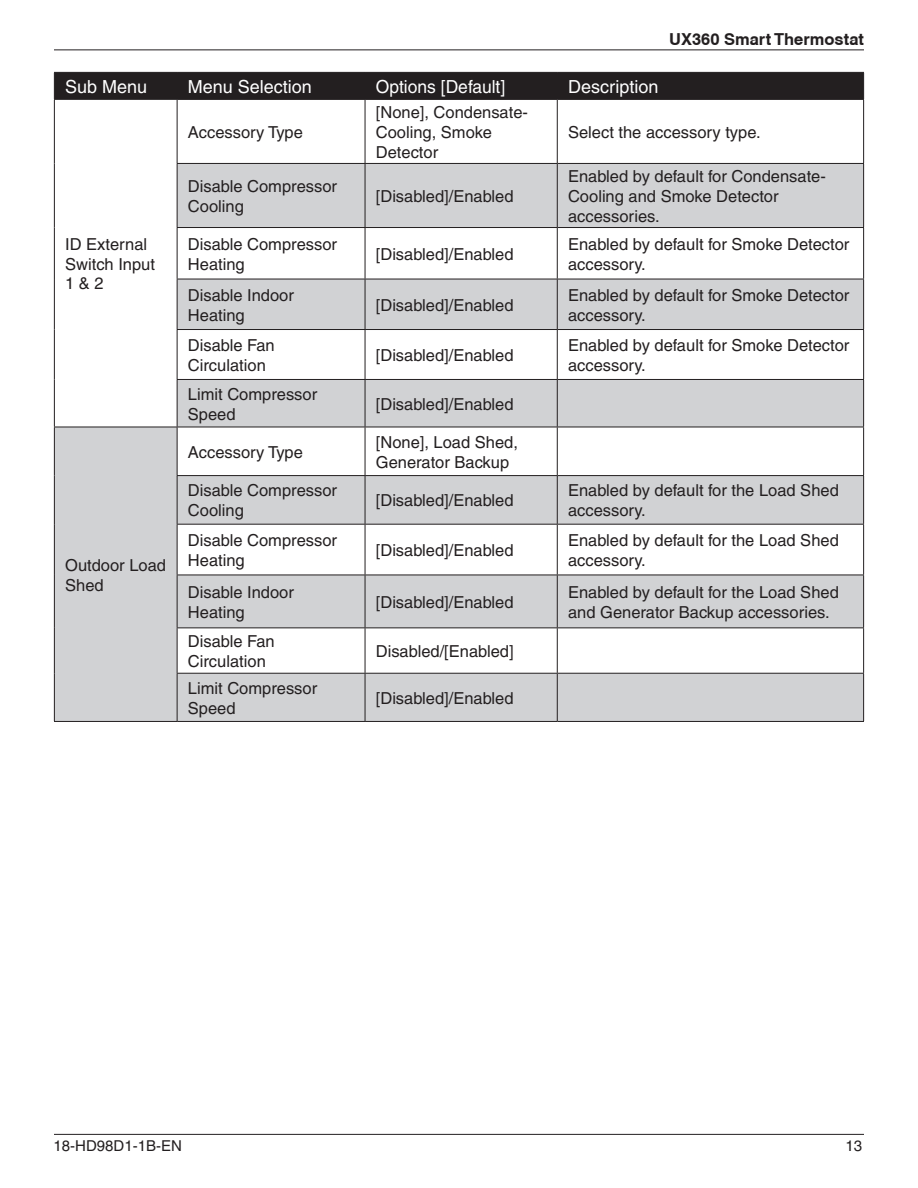
<style>
.page{position:relative;width:918px;height:1188px;background:#fff}
.page>*{position:absolute;margin:0;border:0;box-sizing:border-box;transform-origin:0 0}
.t1{font:18px "Helvetica";color:#fff}
.t2{font:16.5px/19.8px "Helvetica";color:#231f20}
.t3{font:700 16.5px "Helvetica";color:#231f20}
.t4{font:15px "Helvetica";color:#231f20}
</style>
<div class="page">
<hr style="left:54px;top:50px;width:810px;height:1px;background:#231f20">
<hr style="left:54px;top:1134px;width:810px;height:1px;background:#231f20">
<svg style="left:55px;top:163px;width:808px;height:558px;fill:#d1d2d4"></svg>
<div style="left:54px;top:72px;width:810px;height:27px;background:#231f20"></div>
<hr style="left:54px;top:99px;width:123px;height:1px;background:#231f20">
<hr style="left:54px;top:100px;width:1px;height:63px;background:#231f20">
<hr style="left:177px;top:99px;width:188px;height:1px;background:#231f20">
<hr style="left:177px;top:100px;width:1px;height:63px;background:#231f20">
<hr style="left:365px;top:99px;width:192px;height:1px;background:#231f20">
<hr style="left:365px;top:100px;width:1px;height:63px;background:#231f20">
<hr style="left:557px;top:99px;width:307px;height:1px;background:#231f20">
<hr style="left:557px;top:100px;width:1px;height:63px;background:#231f20">
<hr style="left:863px;top:100px;width:1px;height:63px;background:#231f20">
<hr style="left:54px;top:163px;width:1px;height:65px;background:#231f20">
<hr style="left:177px;top:163px;width:188px;height:1px;background:#231f20">
<hr style="left:177px;top:164px;width:1px;height:63px;background:#231f20">
<hr style="left:365px;top:163px;width:192px;height:1px;background:#231f20">
<hr style="left:365px;top:164px;width:1px;height:63px;background:#231f20">
<hr style="left:557px;top:163px;width:307px;height:1px;background:#231f20">
<hr style="left:557px;top:164px;width:1px;height:63px;background:#231f20">
<hr style="left:863px;top:164px;width:1px;height:63px;background:#231f20">
<hr style="left:54px;top:228px;width:1px;height:51px;background:#231f20">
<hr style="left:177px;top:227px;width:188px;height:1px;background:#231f20">
<hr style="left:177px;top:228px;width:1px;height:51px;background:#231f20">
<hr style="left:365px;top:227px;width:192px;height:1px;background:#231f20">
<hr style="left:365px;top:228px;width:1px;height:51px;background:#231f20">
<hr style="left:557px;top:227px;width:307px;height:1px;background:#231f20">
<hr style="left:557px;top:228px;width:1px;height:51px;background:#231f20">
<hr style="left:863px;top:228px;width:1px;height:51px;background:#231f20">
<hr style="left:54px;top:279px;width:1px;height:51px;background:#231f20">
<hr style="left:177px;top:279px;width:188px;height:1px;background:#231f20">
<hr style="left:177px;top:279px;width:1px;height:50px;background:#231f20">
<hr style="left:365px;top:279px;width:192px;height:1px;background:#231f20">
<hr style="left:365px;top:279px;width:1px;height:50px;background:#231f20">
<hr style="left:557px;top:279px;width:307px;height:1px;background:#231f20">
<hr style="left:557px;top:279px;width:1px;height:50px;background:#231f20">
<hr style="left:863px;top:279px;width:1px;height:50px;background:#231f20">
<hr style="left:54px;top:330px;width:1px;height:49px;background:#231f20">
<hr style="left:177px;top:329px;width:188px;height:1px;background:#231f20">
<hr style="left:177px;top:330px;width:1px;height:49px;background:#231f20">
<hr style="left:365px;top:329px;width:192px;height:1px;background:#231f20">
<hr style="left:365px;top:330px;width:1px;height:49px;background:#231f20">
<hr style="left:557px;top:329px;width:307px;height:1px;background:#231f20">
<hr style="left:557px;top:330px;width:1px;height:49px;background:#231f20">
<hr style="left:863px;top:330px;width:1px;height:49px;background:#231f20">
<hr style="left:54px;top:379px;width:1px;height:48px;background:#231f20">
<hr style="left:177px;top:379px;width:188px;height:1px;background:#231f20">
<hr style="left:177px;top:380px;width:1px;height:47px;background:#231f20">
<hr style="left:365px;top:379px;width:192px;height:1px;background:#231f20">
<hr style="left:365px;top:380px;width:1px;height:47px;background:#231f20">
<hr style="left:557px;top:379px;width:307px;height:1px;background:#231f20">
<hr style="left:557px;top:380px;width:1px;height:47px;background:#231f20">
<hr style="left:863px;top:380px;width:1px;height:47px;background:#231f20">
<hr style="left:54px;top:427px;width:123px;height:1px;background:#231f20">
<hr style="left:54px;top:427px;width:1px;height:49px;background:#231f20">
<hr style="left:177px;top:427px;width:188px;height:1px;background:#231f20">
<hr style="left:177px;top:427px;width:1px;height:48px;background:#231f20">
<hr style="left:365px;top:427px;width:192px;height:1px;background:#231f20">
<hr style="left:365px;top:427px;width:1px;height:48px;background:#231f20">
<hr style="left:557px;top:427px;width:307px;height:1px;background:#231f20">
<hr style="left:557px;top:427px;width:1px;height:48px;background:#231f20">
<hr style="left:863px;top:427px;width:1px;height:48px;background:#231f20">
<hr style="left:54px;top:476px;width:1px;height:48px;background:#231f20">
<hr style="left:177px;top:475px;width:188px;height:1px;background:#231f20">
<hr style="left:177px;top:476px;width:1px;height:48px;background:#231f20">
<hr style="left:365px;top:475px;width:192px;height:1px;background:#231f20">
<hr style="left:365px;top:476px;width:1px;height:48px;background:#231f20">
<hr style="left:557px;top:475px;width:307px;height:1px;background:#231f20">
<hr style="left:557px;top:476px;width:1px;height:48px;background:#231f20">
<hr style="left:863px;top:476px;width:1px;height:48px;background:#231f20">
<hr style="left:54px;top:524px;width:1px;height:51px;background:#231f20">
<hr style="left:177px;top:524px;width:188px;height:1px;background:#231f20">
<hr style="left:177px;top:525px;width:1px;height:50px;background:#231f20">
<hr style="left:365px;top:524px;width:192px;height:1px;background:#231f20">
<hr style="left:365px;top:525px;width:1px;height:50px;background:#231f20">
<hr style="left:557px;top:524px;width:307px;height:1px;background:#231f20">
<hr style="left:557px;top:525px;width:1px;height:50px;background:#231f20">
<hr style="left:863px;top:525px;width:1px;height:50px;background:#231f20">
<hr style="left:54px;top:575px;width:1px;height:53px;background:#231f20">
<hr style="left:177px;top:575px;width:188px;height:1px;background:#231f20">
<hr style="left:177px;top:575px;width:1px;height:52px;background:#231f20">
<hr style="left:365px;top:575px;width:192px;height:1px;background:#231f20">
<hr style="left:365px;top:575px;width:1px;height:52px;background:#231f20">
<hr style="left:557px;top:575px;width:307px;height:1px;background:#231f20">
<hr style="left:557px;top:575px;width:1px;height:52px;background:#231f20">
<hr style="left:863px;top:575px;width:1px;height:52px;background:#231f20">
<hr style="left:54px;top:628px;width:1px;height:45px;background:#231f20">
<hr style="left:177px;top:627px;width:188px;height:1px;background:#231f20">
<hr style="left:177px;top:628px;width:1px;height:45px;background:#231f20">
<hr style="left:365px;top:627px;width:192px;height:1px;background:#231f20">
<hr style="left:365px;top:628px;width:1px;height:45px;background:#231f20">
<hr style="left:557px;top:627px;width:307px;height:1px;background:#231f20">
<hr style="left:557px;top:628px;width:1px;height:45px;background:#231f20">
<hr style="left:863px;top:628px;width:1px;height:45px;background:#231f20">
<hr style="left:54px;top:673px;width:1px;height:48px;background:#231f20">
<hr style="left:177px;top:673px;width:188px;height:1px;background:#231f20">
<hr style="left:177px;top:674px;width:1px;height:47px;background:#231f20">
<hr style="left:365px;top:673px;width:192px;height:1px;background:#231f20">
<hr style="left:365px;top:674px;width:1px;height:47px;background:#231f20">
<hr style="left:557px;top:673px;width:307px;height:1px;background:#231f20">
<hr style="left:557px;top:674px;width:1px;height:47px;background:#231f20">
<hr style="left:863px;top:674px;width:1px;height:47px;background:#231f20">
<hr style="left:54px;top:721px;width:123px;height:1px;background:#231f20">
<hr style="left:177px;top:721px;width:188px;height:1px;background:#231f20">
<hr style="left:365px;top:721px;width:192px;height:1px;background:#231f20">
<hr style="left:557px;top:721px;width:307px;height:1px;background:#231f20">
<p class="t3" style="left:669px;top:30px;width:196px">UX360 Smart Thermostat</p>
<p class="t1" style="left:65px;top:76px;width:83px">Sub Menu</p>
<p class="t1" style="left:188px;top:76px;width:125px">Menu Selection</p>
<p class="t1" style="left:376px;top:76px;width:131px">Options [Default]</p>
<p class="t1" style="left:568px;top:76px;width:92px">Description</p>
<p class="t2" style="left:65px;top:234px;width:91px">ID External<br>Switch Input<br>1 &amp; 2</p>
<p class="t2" style="left:65px;top:555px;width:102px">Outdoor Load<br>Shed</p>
<p class="t2" style="left:188px;top:122px;width:117px">Accessory Type</p>
<p class="t2" style="left:376px;top:102px;width:154px">[None], Condensate-<br>Cooling, Smoke<br>Detector</p>
<p class="t2" style="left:188px;top:176px;width:151px">Disable Compressor<br>Cooling</p>
<p class="t2" style="left:376px;top:186px;width:139px">[Disabled]/Enabled</p>
<p class="t2" style="left:568px;top:122px;width:194px">Select the accessory type.</p>
<p class="t2" style="left:568px;top:166px;width:259px">Enabled by default for Condensate-<br>Cooling and Smoke Detector accessories.</p>
<p class="t2" style="left:188px;top:234px;width:151px">Disable Compressor<br>Heating</p>
<p class="t2" style="left:376px;top:244px;width:139px">[Disabled]/Enabled</p>
<p class="t2" style="left:568px;top:234px;width:283px">Enabled by default for Smoke Detector accessory.</p>
<p class="t2" style="left:188px;top:285px;width:108px">Disable Indoor<br>Heating</p>
<p class="t2" style="left:376px;top:295px;width:139px">[Disabled]/Enabled</p>
<p class="t2" style="left:568px;top:285px;width:283px">Enabled by default for Smoke Detector accessory.</p>
<p class="t2" style="left:188px;top:335px;width:88px">Disable Fan<br>Circulation</p>
<p class="t2" style="left:376px;top:345px;width:139px">[Disabled]/Enabled</p>
<p class="t2" style="left:568px;top:335px;width:283px">Enabled by default for Smoke Detector accessory.</p>
<p class="t2" style="left:188px;top:384px;width:131px">Limit Compressor<br>Speed</p>
<p class="t2" style="left:376px;top:394px;width:139px">[Disabled]/Enabled</p>
<p class="t2" style="left:188px;top:442px;width:117px">Accessory Type</p>
<p class="t2" style="left:376px;top:432px;width:144px">[None], Load Shed,<br>Generator Backup</p>
<p class="t2" style="left:188px;top:481px;width:151px">Disable Compressor<br>Cooling</p>
<p class="t2" style="left:376px;top:491px;width:139px">[Disabled]/Enabled</p>
<p class="t2" style="left:568px;top:481px;width:272px">Enabled by default for the Load Shed accessory.</p>
<p class="t2" style="left:188px;top:530px;width:151px">Disable Compressor<br>Heating</p>
<p class="t2" style="left:376px;top:540px;width:139px">[Disabled]/Enabled</p>
<p class="t2" style="left:568px;top:530px;width:272px">Enabled by default for the Load Shed accessory.</p>
<p class="t2" style="left:188px;top:582px;width:108px">Disable Indoor<br>Heating</p>
<p class="t2" style="left:376px;top:592px;width:139px">[Disabled]/Enabled</p>
<p class="t2" style="left:568px;top:582px;width:272px">Enabled by default for the Load Shed and Generator Backup accessories.</p>
<p class="t2" style="left:188px;top:631px;width:88px">Disable Fan<br>Circulation</p>
<p class="t2" style="left:376px;top:641px;width:139px">Disabled/[Enabled]</p>
<p class="t2" style="left:188px;top:678px;width:131px">Limit Compressor<br>Speed</p>
<p class="t2" style="left:376px;top:688px;width:139px">[Disabled]/Enabled</p>
<p class="t4" style="left:54px;top:1137px;width:130px">18-HD98D1-1B-EN</p>
<p class="t4" style="left:845px;top:1137px;width:18px">13</p>
</div>
